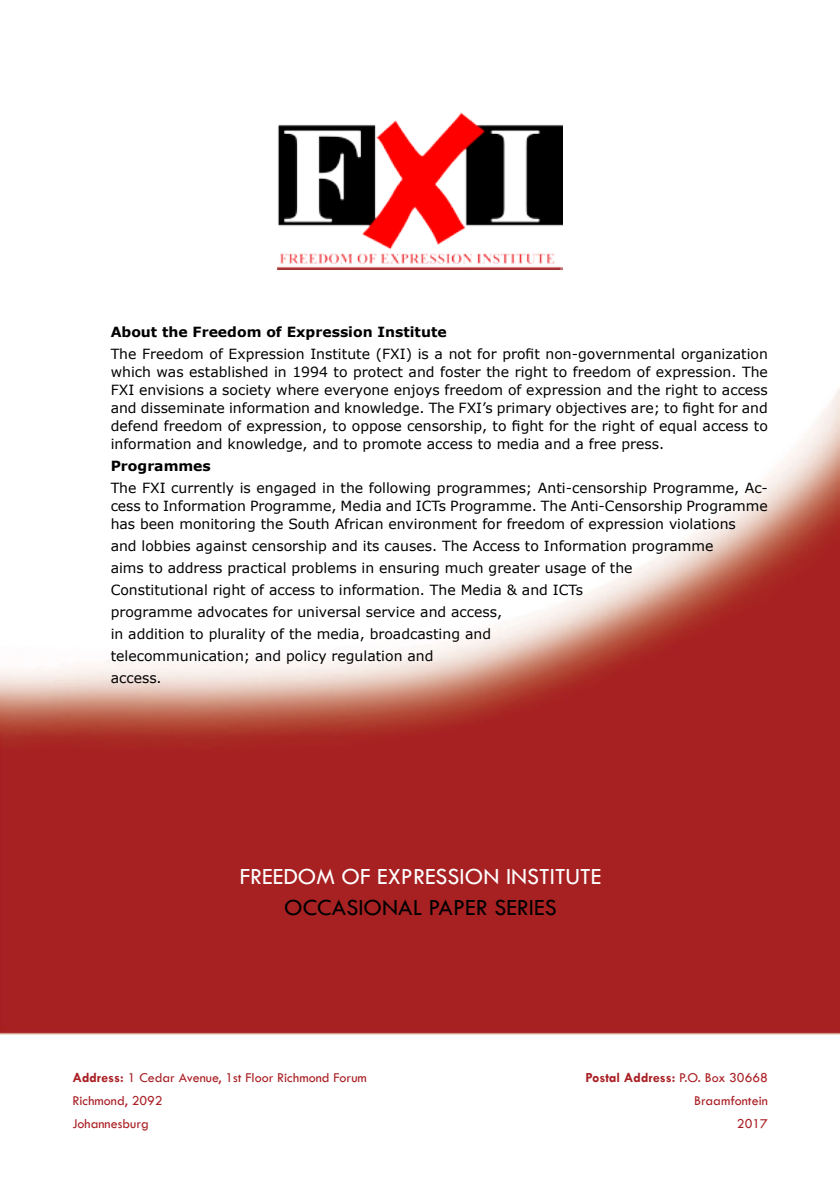
<style>
.page{position:relative;width:840px;height:1191px;background:#fff}
.page>*{position:absolute;margin:0;border:0;box-sizing:border-box;transform-origin:0 0}
.t1{font:24px "Tw Cen";color:#fff}
.t2{font:24px "Tw Cen";color:#000}
.t3{font:14px/18px "Verdana";color:#000;text-align:justify}
.t4{font:14px/23px "Tw Cen";color:#a91f24}
.t5{font:700 14px "Verdana";color:#000}
.s1{font-weight:700}
</style>
<div class="page">
<img style="left:0;top:124px;width:839px;height:911px">
<img style="left:277px;top:112px;width:285px;height:157px">
<p class="t5" style="left:111px;top:322px;width:337px">About the Freedom of Expression Institute</p>
<p class="t3" style="left:111px;top:345px;width:658px">The Freedom of Expression Institute (FXI) is a not for profit non-governmental organization which was established in 1994 to protect and foster the right to freedom of expression. The FXI envisions a society where everyone enjoys freedom of expression and the right to access and disseminate information and knowledge. The FXI’s primary objectives are; to fight for and defend freedom of expression, to oppose censorship, to fight for the right of equal access to information and knowledge, and to promote access to media and a free press.</p>
<p class="t5" style="left:111px;top:456px;width:102px">Programmes</p>
<p class="t3" style="left:111px;top:479px;width:658px">The FXI currently is engaged in the following programmes; Anti-censorship Programme, Ac&shy;cess to Information Programme, Media and ICTs Programme. The Anti-Censorship Programme has been monitoring the South African environment for freedom of expression violations</p>
<p class="t3" style="left:111px;top:535px;width:604px;line-height:22px;text-align:left">and lobbies against censorship and its causes. The Access to Information programme aims to address practical problems in ensuring much greater usage of the Constitutional right of access to information. The Media &amp; and ICTs<br>programme advocates for universal service and access,<br>in addition to plurality of the media, broadcasting and<br>telecommunication; and policy regulation and<br>access.</p>
<h1 class="t1" style="left:239px;top:862px;width:363px">FREEDOM OF EXPRESSION INSTITUTE</h1>
<h1 class="t2" style="left:284px;top:893px;width:274px">OCCASIONAL PAPER SERIES</h1>
<p class="t4" style="left:72px;top:1066px;width:296px"><span class="s1">Address:</span> 1 Cedar Avenue, 1st Floor Richmond Forum<br>Richmond, 2092<br>Johannesburg</p>
<p class="t4" style="left:585px;top:1066px;width:184px;text-align:right"><span class="s1">Postal Address:</span> P.O. Box 30668<br>Braamfontein<br>2017</p>
</div>
